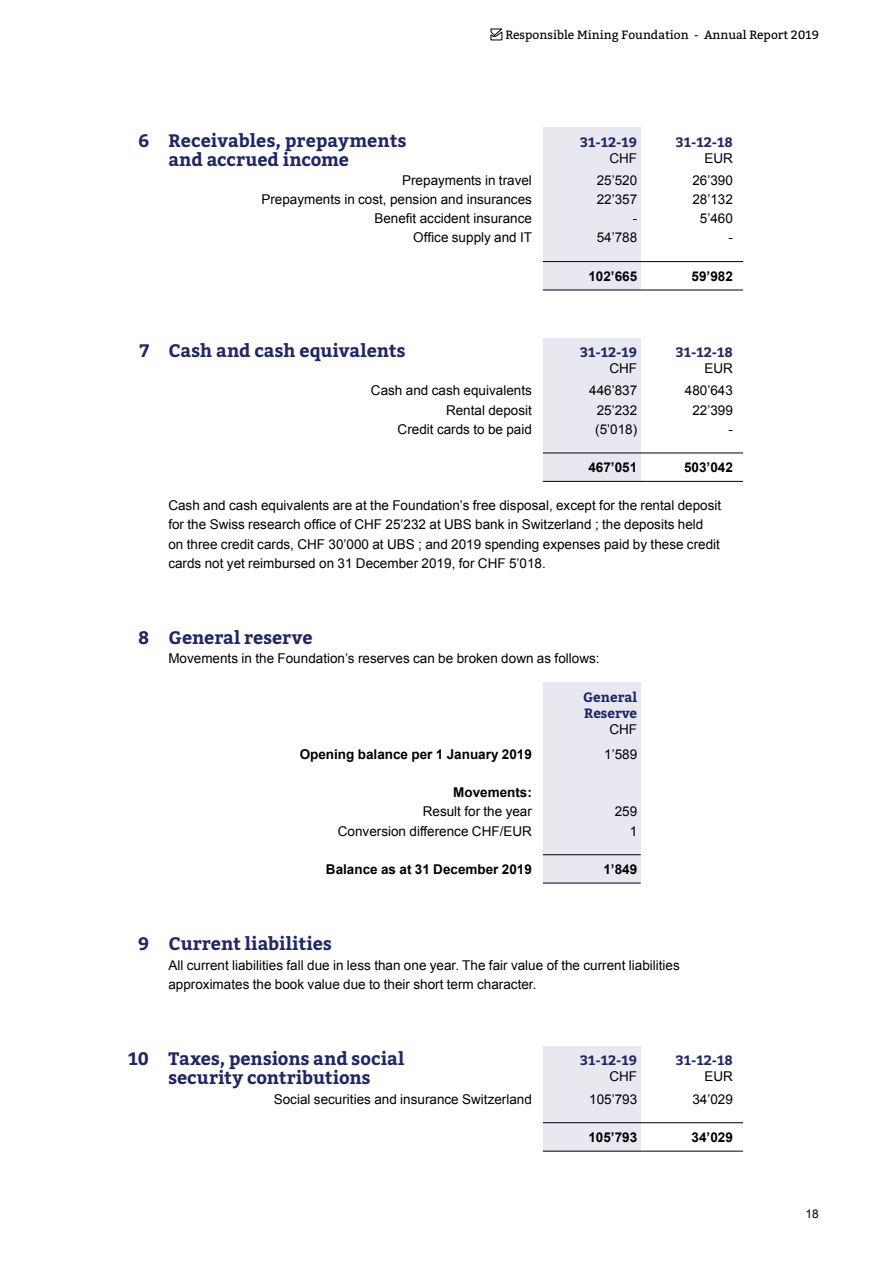
<style>
.page{position:relative;width:893px;height:1263px;background:#fff}
.page>*{position:absolute;margin:0;border:0;box-sizing:border-box;transform-origin:0 0}
.t1{font:700 18px "Bitter";color:#1e2867}
.t2{font:13.5px/19.2px "Arial";color:#000}
.t3{font:700 13.5px "Arial";color:#000}
.t4{font:700 13.5px/16.2px "Bitter";color:#1e2867}
.t5{font:12px "Bitter";color:#000}
.t6{font:12px "Arial";color:#000}
</style>
<div class="page">
<svg style="left:490px;top:29px;width:13px;height:11px"></svg>
<div style="left:543px;top:338px;width:98px;height:144px;background:#e8e9f0"></div>
<div style="left:543px;top:682px;width:98px;height:201px;background:#e8e9f0"></div>
<div style="left:543px;top:1046px;width:98px;height:105px;background:#e8e9f0"></div>
<hr style="left:543px;top:854px;width:98px;height:1px;background:#000">
<hr style="left:543px;top:1122px;width:200px;height:1px;background:#000">
<hr style="left:543px;top:883px;width:98px;height:1px;background:#000">
<hr style="left:543px;top:1151px;width:200px;height:1px;background:#000">
<div style="left:543px;top:128px;width:98px;height:162px;background:#e8e9f0"></div>
<hr style="left:543px;top:261px;width:200px;height:1px;background:#000">
<hr style="left:543px;top:453px;width:200px;height:1px;background:#000">
<hr style="left:543px;top:290px;width:200px;height:1px;background:#000">
<hr style="left:543px;top:481px;width:200px;height:1px;background:#000">
<p class="t5" style="left:505px;top:26px;width:315px">Responsible Mining Foundation - Annual Report 2019</p>
<h1 class="t1" style="left:138px;top:126px;width:13px">6</h1>
<h1 class="t1" style="left:168px;top:126px;width:240px">Receivables, prepayments</h1>
<p class="t4" style="left:580px;top:133px;width:58px">31-12-19</p>
<p class="t4" style="left:676px;top:133px;width:58px">31-12-18</p>
<h1 class="t1" style="left:168px;top:146px;width:182px">and accrued income</h1>
<p class="t2" style="left:609px;top:149px;width:29px">CHF</p>
<p class="t2" style="left:704px;top:149px;width:30px">EUR</p>
<p class="t2" style="left:402px;top:171px;width:131px">Prepayments in travel</p>
<p class="t2" style="left:597px;top:171px;width:42px">25’520</p>
<p class="t2" style="left:692px;top:171px;width:42px">26’390</p>
<p class="t2" style="left:261px;top:190px;width:272px">Prepayments in cost, pension and insurances</p>
<p class="t2" style="left:597px;top:190px;width:42px">22’357</p>
<p class="t2" style="left:692px;top:190px;width:42px">28’132</p>
<p class="t2" style="left:374px;top:209px;width:159px">Benefit accident insurance</p>
<p class="t2" style="left:633px;top:209px;width:6px">-</p>
<p class="t2" style="left:700px;top:209px;width:35px">5’460</p>
<p class="t2" style="left:413px;top:228px;width:120px">Office supply and IT</p>
<p class="t2" style="left:597px;top:228px;width:42px">54’788</p>
<p class="t2" style="left:728px;top:228px;width:6px">-</p>
<p class="t3" style="left:588px;top:268px;width:50px">102’665</p>
<p class="t3" style="left:692px;top:268px;width:43px">59’982</p>
<h1 class="t1" style="left:140px;top:337px;width:11px">7</h1>
<h1 class="t1" style="left:168px;top:337px;width:239px">Cash and cash equivalents</h1>
<p class="t4" style="left:580px;top:344px;width:58px">31-12-19</p>
<p class="t4" style="left:676px;top:344px;width:58px">31-12-18</p>
<p class="t2" style="left:609px;top:359px;width:29px">CHF</p>
<p class="t2" style="left:704px;top:359px;width:30px">EUR</p>
<p class="t2" style="left:371px;top:381px;width:162px">Cash and cash equivalents</p>
<p class="t2" style="left:589px;top:381px;width:50px">446’837</p>
<p class="t2" style="left:685px;top:381px;width:50px">480’643</p>
<p class="t2" style="left:446px;top:400px;width:87px">Rental deposit</p>
<p class="t2" style="left:597px;top:400px;width:42px">25’232</p>
<p class="t2" style="left:692px;top:400px;width:42px">22’399</p>
<p class="t2" style="left:398px;top:419px;width:136px">Credit cards to be paid</p>
<p class="t2" style="left:595px;top:419px;width:44px">(5’018)</p>
<p class="t2" style="left:728px;top:419px;width:6px">-</p>
<p class="t3" style="left:588px;top:460px;width:50px">467’051</p>
<p class="t3" style="left:684px;top:460px;width:50px">503’042</p>
<p class="t2" style="left:168px;top:496px;width:554px">Cash and cash equivalents are at the Foundation’s free disposal, except for the rental deposit for the Swiss research office of CHF 25’232 at UBS bank in Switzerland ; the deposits held on three credit cards, CHF 30’000 at UBS ; and 2019 spending expenses paid by these credit cards not yet reimbursed on 31 December 2019, for CHF 5’018.</p>
<h1 class="t1" style="left:138px;top:624px;width:13px">8</h1>
<h1 class="t1" style="left:168px;top:624px;width:146px">General reserve</h1>
<p class="t2" style="left:168px;top:649px;width:433px">Movements in the Foundation’s reserves can be broken down as follows:</p>
<p class="t4" style="left:583px;top:688px;width:56px">General<br>Reserve</p>
<p class="t2" style="left:609px;top:720px;width:29px">CHF</p>
<p class="t3" style="left:300px;top:747px;width:234px">Opening balance per 1 January 2019</p>
<p class="t2" style="left:604px;top:745px;width:35px">1’589</p>
<p class="t3" style="left:453px;top:785px;width:80px">Movements:</p>
<p class="t2" style="left:423px;top:802px;width:111px">Result for the year</p>
<p class="t2" style="left:615px;top:802px;width:24px">259</p>
<p class="t2" style="left:338px;top:821px;width:196px">Conversion difference CHF/EUR</p>
<p class="t2" style="left:630px;top:821px;width:9px">1</p>
<p class="t3" style="left:326px;top:862px;width:208px">Balance as at 31 December 2019</p>
<p class="t3" style="left:603px;top:862px;width:35px">1’849</p>
<h1 class="t1" style="left:138px;top:930px;width:13px">9</h1>
<h1 class="t1" style="left:168px;top:930px;width:165px">Current liabilities</h1>
<p class="t2" style="left:168px;top:955px;width:513px">All current liabilities fall due in less than one year. The fair value of the current liabilities approximates the book value due to their short term character.</p>
<h1 class="t1" style="left:128px;top:1045px;width:23px">10</h1>
<h1 class="t1" style="left:168px;top:1045px;width:238px">Taxes, pensions and social</h1>
<p class="t4" style="left:580px;top:1052px;width:58px">31-12-19</p>
<p class="t4" style="left:676px;top:1052px;width:58px">31-12-18</p>
<h1 class="t1" style="left:168px;top:1064px;width:204px">security contributions</h1>
<p class="t2" style="left:609px;top:1067px;width:29px">CHF</p>
<p class="t2" style="left:704px;top:1067px;width:30px">EUR</p>
<p class="t2" style="left:274px;top:1089px;width:260px">Social securities and insurance Switzerland</p>
<p class="t2" style="left:589px;top:1089px;width:50px">105’793</p>
<p class="t2" style="left:692px;top:1089px;width:42px">34’029</p>
<p class="t3" style="left:588px;top:1129px;width:50px">105’793</p>
<p class="t3" style="left:692px;top:1129px;width:43px">34’029</p>
<p class="t6" style="left:805px;top:1207px;width:15px">18</p>
</div>
